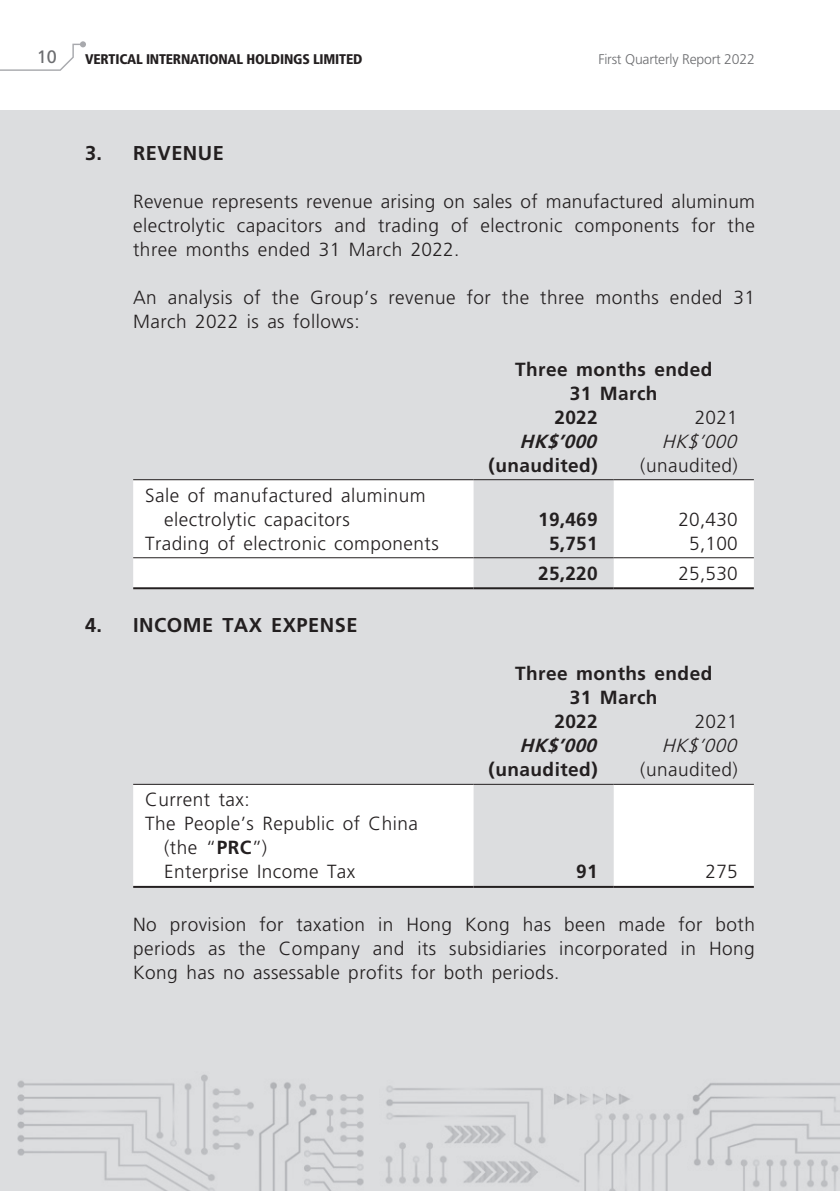
<style>
.page{position:relative;width:840px;height:1191px;background:#fff}
.page>*{position:absolute;margin:0;border:0;box-sizing:border-box;transform-origin:0 0}
._03_H1{font:700 20px "Frutiger LT Std";letter-spacing:.025em;color:#231f20}
._12___P2{font:300 19px/24px "Frutiger LT Std";letter-spacing:.025em;color:#231f20;text-align:justify}
._15_Table_Stub{font:300 19px/24px "Frutiger LT Std";letter-spacing:.025em;color:#231f20}
._01_Body_Text{font:700 19px/24px "Frutiger LT Std";letter-spacing:.025em;color:#231f20;text-align:center}
._01_Body_Text-2{font:300 19px "Frutiger LT Std";letter-spacing:.02em;color:#231f20}
._01_Body_Text-3{font:italic 700 19px "Frutiger LT Std";color:#231f20}
._01_Body_Text-4{font:italic 300 19px "Frutiger LT Std";color:#231f20}
.t1{font:18px "Frutiger LT Std";color:#6c6d70}
.t2{font:900 condensed 14px "Frutiger LT Std";letter-spacing:-.015em;color:#231f20}
.t3{font:300 14px "Frutiger LT Std";letter-spacing:-.015em;color:#6c6d70}
.s1{font-weight:700}
</style>
<div class="page">
<svg style="left:0;top:41px;width:86px;height:30px"></svg>
<div style="left:0;top:110px;width:839px;height:1081px;background:#dcdddf"></div>
<svg style="left:133px;top:480px;width:620px;height:107px;fill:#fff"></svg>
<hr style="left:133px;top:479px;width:340px;height:1px;background:#231f20">
<hr style="left:473px;top:479px;width:140px;height:1px;background:#231f20">
<hr style="left:613px;top:479px;width:140px;height:1px;background:#231f20">
<hr style="left:133px;top:557px;width:340px;height:1px;background:#231f20">
<hr style="left:473px;top:557px;width:140px;height:1px;background:#231f20">
<hr style="left:613px;top:557px;width:140px;height:1px;background:#231f20">
<hr style="left:133px;top:587px;width:340px;height:2px;background:#231f20">
<hr style="left:473px;top:587px;width:140px;height:2px;background:#231f20">
<hr style="left:613px;top:587px;width:140px;height:2px;background:#231f20">
<svg style="left:133px;top:785px;width:620px;height:101px;fill:#fff"></svg>
<hr style="left:133px;top:784px;width:340px;height:1px;background:#231f20">
<hr style="left:473px;top:784px;width:140px;height:1px;background:#231f20">
<hr style="left:613px;top:784px;width:140px;height:1px;background:#231f20">
<hr style="left:133px;top:886px;width:340px;height:2px;background:#231f20">
<hr style="left:473px;top:886px;width:140px;height:2px;background:#231f20">
<hr style="left:613px;top:886px;width:140px;height:2px;background:#231f20">
<p class="t1" style="left:37px;top:46px;width:21px">10</p>
<p class="t2" style="left:85px;top:51px;width:278px">VERTICAL INTERNATIONAL HOLDINGS LIMITED</p>
<p class="t3" style="left:598px;top:51px;width:158px">First Quarterly Report 2022</p>
<p class="_03_H1" style="left:85px;top:141px;width:140px">3. REVENUE</p>
<p class="_12___P2" style="left:133px;top:189px;width:623px">Revenue represents revenue arising on sales of manufactured aluminum electrolytic capacitors and trading of electronic components for the three months ended 31 March 2022.</p>
<p class="_12___P2" style="left:133px;top:285px;width:623px">An analysis of the Group’s revenue for the three months ended 31<br>March 2022 is as follows:</p>
<p class="_01_Body_Text" style="left:515px;top:357px;width:199px">Three months ended<br>31 March</p>
<p class="_01_Body_Text" style="left:554px;top:405px;width:45px">2022</p>
<p class="_01_Body_Text-2" style="left:694px;top:406px;width:45px">2021</p>
<p class="_01_Body_Text-3" style="left:519px;top:430px;width:84px">HK$’000</p>
<p class="_01_Body_Text-4" style="left:661px;top:430px;width:81px">HK$’000</p>
<p class="_01_Body_Text" style="left:488px;top:453px;width:111px">(unaudited)</p>
<p class="_01_Body_Text-2" style="left:640px;top:454px;width:99px">(unaudited)</p>
<p class="_15_Table_Stub" style="left:164px;top:483px;width:263px;text-indent:-19px">Sale of manufactured aluminum electrolytic capacitors</p>
<p class="_01_Body_Text" style="left:538px;top:507px;width:61px">19,469</p>
<p class="_01_Body_Text-2" style="left:678px;top:508px;width:61px">20,430</p>
<p class="_15_Table_Stub" style="left:145px;top:531px;width:295px">Trading of electronic components</p>
<p class="_01_Body_Text" style="left:548px;top:531px;width:50px">5,751</p>
<p class="_01_Body_Text-2" style="left:688px;top:532px;width:50px">5,100</p>
<p class="_01_Body_Text" style="left:538px;top:561px;width:61px">25,220</p>
<p class="_01_Body_Text-2" style="left:678px;top:562px;width:61px">25,530</p>
<p class="_03_H1" style="left:85px;top:613px;width:274px">4. INCOME TAX EXPENSE</p>
<p class="_01_Body_Text" style="left:515px;top:662px;width:199px">Three months ended<br>31 March</p>
<p class="_01_Body_Text" style="left:554px;top:710px;width:45px">2022</p>
<p class="_01_Body_Text-2" style="left:694px;top:711px;width:45px">2021</p>
<p class="_01_Body_Text-3" style="left:519px;top:734px;width:84px">HK$’000</p>
<p class="_01_Body_Text-4" style="left:661px;top:735px;width:81px">HK$’000</p>
<p class="_01_Body_Text" style="left:488px;top:758px;width:111px">(unaudited)</p>
<p class="_01_Body_Text-2" style="left:640px;top:759px;width:99px">(unaudited)</p>
<p class="_15_Table_Stub" style="left:145px;top:788px;width:106px">Current tax:</p>
<p class="_15_Table_Stub" style="left:164px;top:812px;width:255px;text-indent:-19px">The People’s Republic of China (the “<span class="s1">PRC</span>”)</p>
<p class="_15_Table_Stub" style="left:164px;top:860px;width:192px">Enterprise Income Tax</p>
<p class="_01_Body_Text" style="left:576px;top:860px;width:23px">91</p>
<p class="_01_Body_Text-2" style="left:705px;top:861px;width:34px">275</p>
<p class="_12___P2" style="left:133px;top:912px;width:623px">No provision for taxation in Hong Kong has been made for both periods as the Company and its subsidiaries incorporated in Hong Kong has no assessable profits for both periods.</p>
</div>
